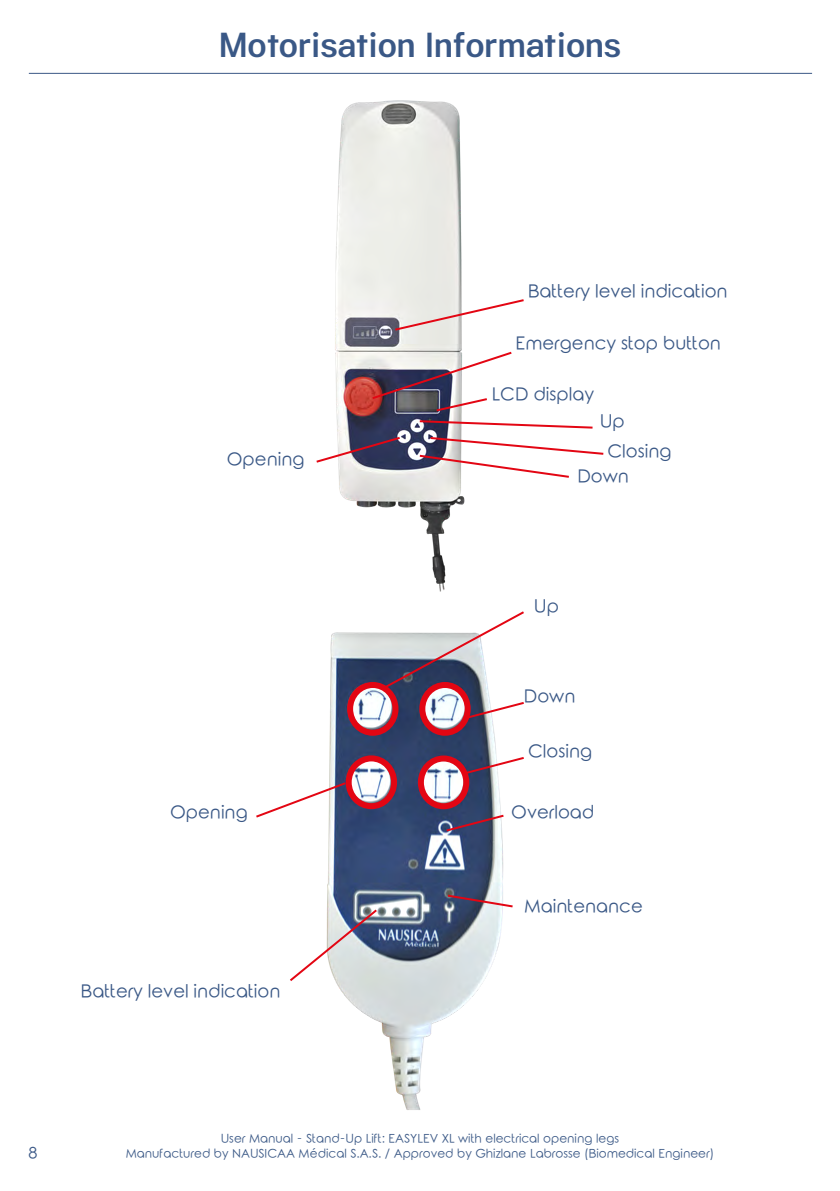
<style>
.page{position:relative;width:840px;height:1191px;background:#fff}
.page>*{position:absolute;margin:0;border:0;box-sizing:border-box;transform-origin:0 0}
.t1{font:500 36px "Kalypsa";letter-spacing:.01em;color:#3a5886}
.t2{font:18px/29.8px "Rounded Elegance";color:#3a5886}
.t3{font:16px "Rounded Elegance";color:#3a5886}
.t4{font:12px/14.4px "Rounded Elegance";color:#3a5886;text-align:center}
</style>
<div class="page">
<hr style="left:29px;top:73px;width:782px;height:1px;background:#3a5886">
<img style="left:327px;top:632px;width:177px;height:478px">
<img style="left:335px;top:100px;width:130px;height:492px">
<div style="left:347px;top:682px;width:51px;height:53px;border:6px solid #e30613;border-radius:50%"></div>
<div style="left:419px;top:682px;width:51px;height:53px;border:6px solid #e30613;border-radius:50%"></div>
<div style="left:417px;top:755px;width:52px;height:54px;border:6px solid #e30613;border-radius:50%"></div>
<div style="left:345px;top:755px;width:52px;height:54px;border:6px solid #e30613;border-radius:50%"></div>
<svg style="left:417px;top:419px;width:176px;height:11px"></svg>
<svg style="left:417px;top:436px;width:187px;height:43px"></svg>
<svg style="left:464px;top:700px;width:60px;height:20px"></svg>
<svg style="left:464px;top:755px;width:60px;height:20px"></svg>
<svg style="left:256px;top:780px;width:92px;height:39px"></svg>
<svg style="left:444px;top:813px;width:60px;height:20px"></svg>
<svg style="left:445px;top:893px;width:68px;height:15px"></svg>
<svg style="left:380px;top:611px;width:144px;height:80px"></svg>
<svg style="left:290px;top:907px;width:89px;height:76px"></svg>
<svg style="left:316px;top:435px;width:86px;height:29px"></svg>
<svg style="left:370px;top:350px;width:142px;height:63px"></svg>
<svg style="left:393px;top:298px;width:131px;height:34px"></svg>
<h1 class="t1" style="left:219px;top:24px;width:403px">Motorisation Informations</h1>
<h2 class="t2" style="left:227px;top:447px;width:79px">Opening</h2>
<h2 class="t2" style="left:170px;top:799px;width:79px">Opening</h2>
<h2 class="t2" style="left:81px;top:978px;width:201px">Battery level indication</h2>
<h2 class="t2" style="left:527px;top:278px;width:201px">Battery level indication</h2>
<h2 class="t2" style="left:515px;top:331px;width:207px">Emergency stop button</h2>
<h2 class="t2" style="left:491px;top:381px;width:104px">LCD display</h2>
<h2 class="t2" style="left:607px;top:409px;width:66px;text-indent:-8px">Up<br>Closing</h2>
<h2 class="t2" style="left:577px;top:463px;width:53px">Down</h2>
<h2 class="t2" style="left:533px;top:594px;width:27px">Up</h2>
<h2 class="t2" style="left:523px;top:683px;width:53px">Down</h2>
<h2 class="t2" style="left:528px;top:738px;width:66px">Closing</h2>
<h2 class="t2" style="left:511px;top:799px;width:84px">Overload</h2>
<h2 class="t2" style="left:524px;top:893px;width:120px">Maintenance</h2>
<h3 class="t3" style="left:28px;top:1143px;width:10px">8</h3>
<p class="t4" style="left:126px;top:1132px;width:589px">User Manual - Stand-Up Lift: EASYLEV XL with electrical opening legs<br>Manufactured by NAUSICAA Médical S.A.S. / Approved by Ghizlane Labrosse (Biomedical Engineer)</p>
</div>
